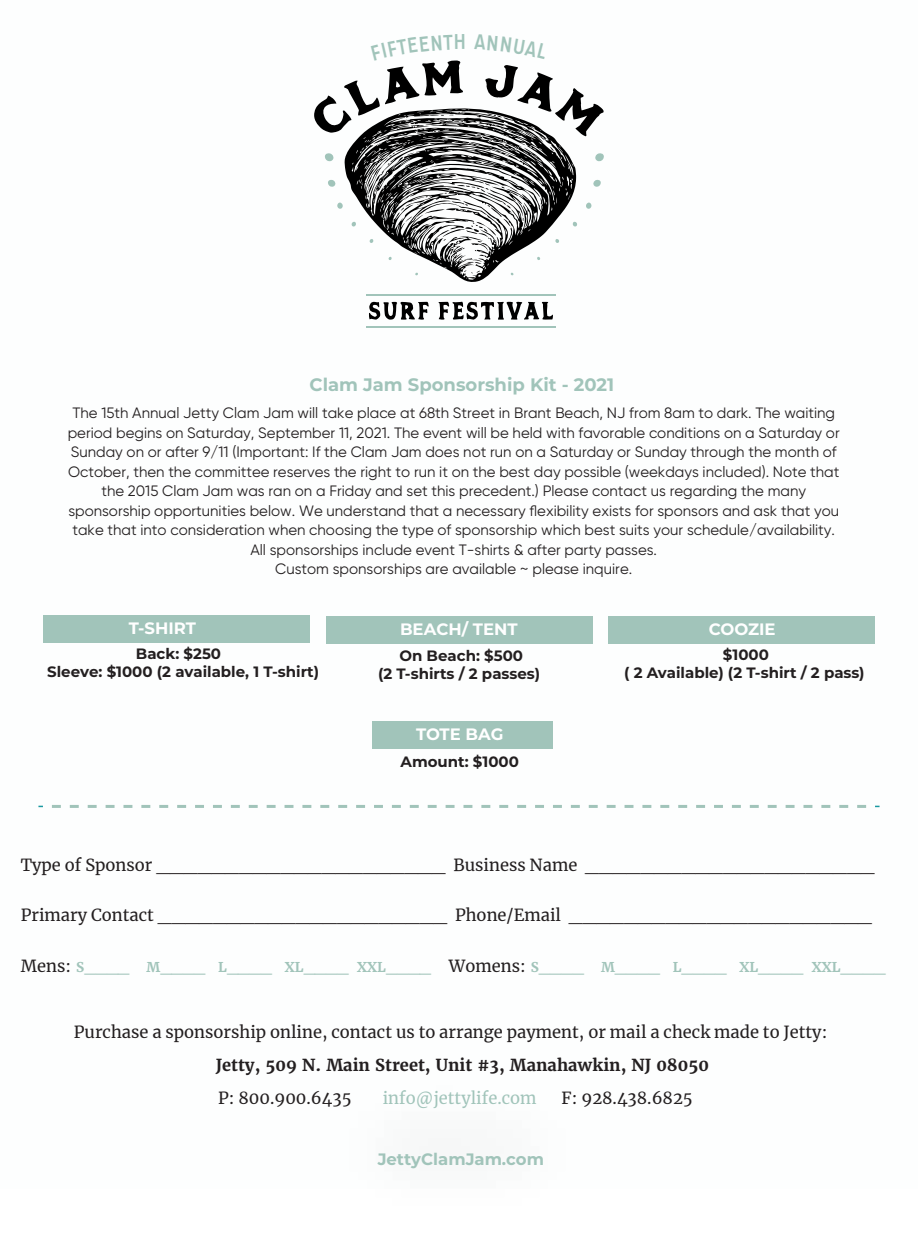
<style>
.page{position:relative;width:918px;height:1256px;background:#fff}
.page>*{position:absolute;margin:0;border:0;box-sizing:border-box;transform-origin:0 0}
.t1{font:700 18px "Montserrat";color:#a1c4ba}
.t2{font:16.5px "Merriweather";color:#231f20}
.t3{font:700 16.5px "Merriweather";color:#231f20}
.t4{font:700 16.5px "Montserrat";color:#fff}
.t5{font:16.5px "Merriweather";color:#a1c4ba}
.t6{font:700 16.5px "Montserrat";color:#a1c4ba}
.t7{font:15px/19.5px "Gilroy";color:#231f20;text-align:center}
.t8{font:700 15px/18px "Montserrat";color:#231f20;text-align:center}
.t9{font:700 13.5px "Merriweather";color:#a1c4ba}
.s1{font-weight:700;font-size:13.5px;color:#a1c4ba}
.s2{font-weight:400;font-size:16.5px;color:#231f20}
</style>
<div class="page">
<div style="left:43px;top:615px;width:266px;height:27px;background:#a1c4ba"></div>
<div style="left:326px;top:616px;width:266px;height:28px;background:#a1c4ba"></div>
<div style="left:372px;top:721px;width:181px;height:27px;background:#a1c4ba"></div>
<div style="left:609px;top:616px;width:266px;height:27px;background:#a1c4ba"></div>
<svg style="left:52px;top:805px;width:828px;height:3px"></svg>
<svg style="left:369px;top:302px;width:60px;height:17px"></svg>
<svg style="left:438px;top:302px;width:115px;height:17px"></svg>
<hr style="left:366px;top:294px;width:190px;height:2px;background:#a1c4ba">
<hr style="left:366px;top:326px;width:190px;height:2px;background:#a1c4ba">
<svg style="left:314px;top:60px;width:290px;height:222px"></svg>
<p class="t1" style="left:310px;top:371px;width:306px">Clam Jam Sponsorship Kit - 2021</p>
<p class="t7" style="left:68px;top:403px;width:774px">The 15th Annual Jetty Clam Jam will take place at 68th Street in Brant Beach, NJ from 8am to dark. The waiting period begins on Saturday, September 11, 2021. The event will be held with favorable conditions on a Saturday or Sunday on or after 9/11 (Important: If the Clam Jam does not run on a Saturday or Sunday through the month of October, then the committee reserves the right to run it on the best day possible (weekdays included). Note that the 2015 Clam Jam was ran on a Friday and set this precedent.) Please contact us regarding the many sponsorship opportunities below. We understand that a necessary flexibility exists for sponsors and ask that you take that into consideration when choosing the type of sponsorship which best suits your schedule/availability.<br>All sponsorships include event T-shirts &amp; after party passes.<br>Custom sponsorships are available ~ please inquire.</p>
<p class="t4" style="left:129px;top:616px;width:69px">T-SHIRT</p>
<p class="t8" style="left:47px;top:644px;width:273px;text-align:left;text-indent:89px">Back: $250<br>Sleeve: $1000 (2 available, 1 T-shirt)</p>
<p class="t4" style="left:400px;top:617px;width:119px">BEACH/ TENT</p>
<p class="t8" style="left:378px;top:645px;width:164px">On Beach: $500<br>(2 T-shirts / 2 passes)</p>
<p class="t4" style="left:416px;top:722px;width:89px">TOTE BAG</p>
<p class="t8" style="left:401px;top:752px;width:120px">Amount: $1000</p>
<p class="t4" style="left:709px;top:617px;width:69px">COOZIE</p>
<p class="t8" style="left:624px;top:645px;width:242px">$1000<br>( 2 Available) (2 T-shirt / 2 pass)</p>
<p class="t2" style="left:21px;top:853px;width:855px">Type of Sponsor _____________________ Business Name _____________________</p>
<p class="t2" style="left:21px;top:903px;width:853px">Primary Contact _____________________ Phone/Email ______________________</p>
<p class="t2" style="left:21px;top:954px;width:110px">Mens: <span class="s1">S____</span></p>
<p class="t9" style="left:147px;top:958px;width:439px">M____ L____ XL____ XXL____ <span class="s2">Womens:</span> S____</p>
<p class="t9" style="left:601px;top:958px;width:286px">M____ L____ XL____ XXL____</p>
<p class="t2" style="left:74px;top:1020px;width:755px">Purchase a sponsorship online, contact us to arrange payment, or mail a check made to Jetty:</p>
<p class="t3" style="left:216px;top:1054px;width:495px">Jetty, 509 N. Main Street, Unit #3, Manahawkin, NJ 08050</p>
<p class="t2" style="left:218px;top:1086px;width:135px">P: 800.900.6435</p>
<p class="t5" style="left:383px;top:1086px;width:155px">info@jettylife.com</p>
<p class="t2" style="left:562px;top:1086px;width:133px">F: 928.438.6825</p>
<p class="t6" style="left:378px;top:1147px;width:168px">JettyClamJam.com</p>
</div>
